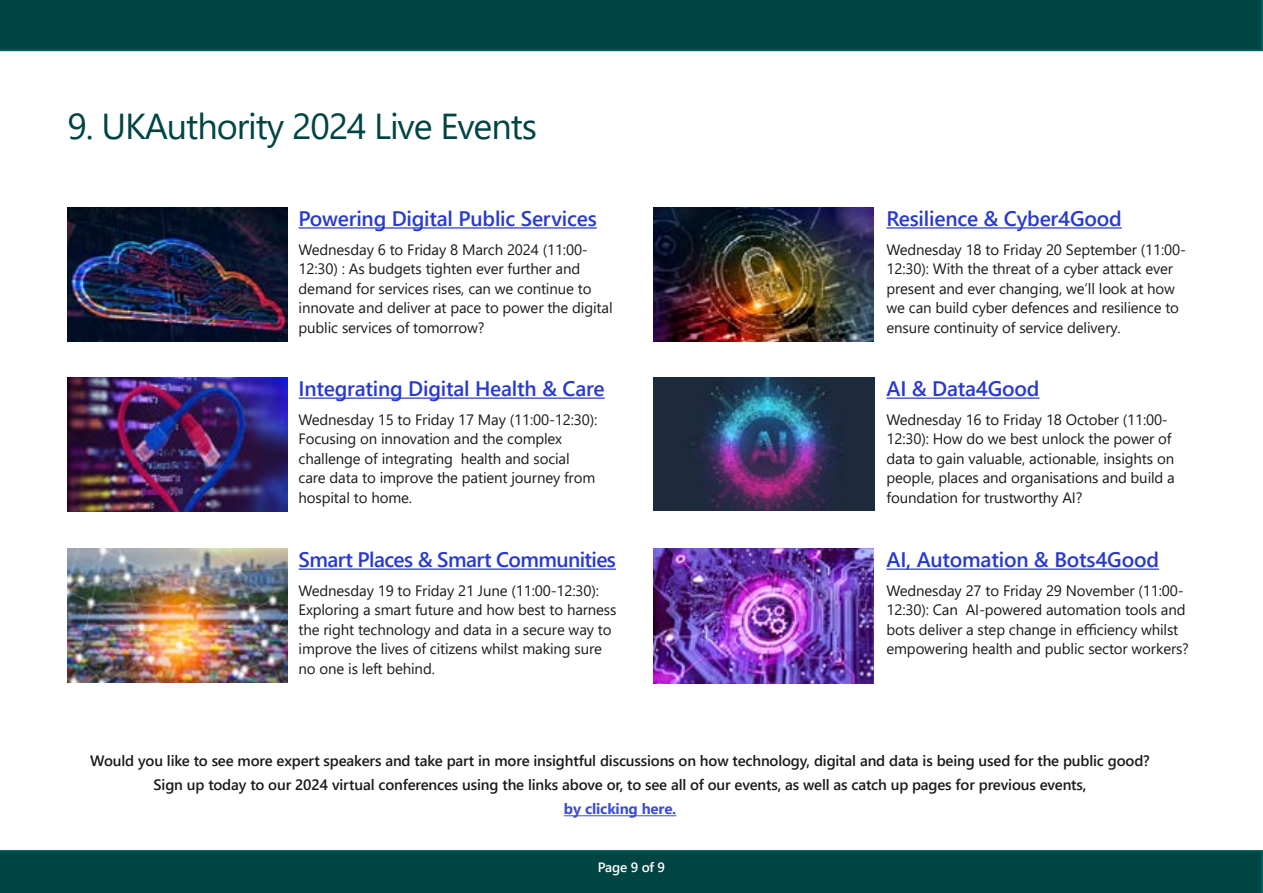
<style>
.page{position:relative;width:1263px;height:893px;background:#fff}
.page>*{position:absolute;margin:0;border:0;box-sizing:border-box;transform-origin:0 0}
.t1{font:36px "Segoe UI";letter-spacing:-.03em;color:#044}
.t2{font:600 21px "Segoe UI";letter-spacing:-.01em;color:#273acd}
.t3{font:600 21px "Segoe UI";letter-spacing:-.03em;color:#273acd}
.t4{font:15px/19.5px "Segoe UI";letter-spacing:-.01em;color:#1a1a1a}
.t5{font:600 15px/24px "Segoe UI";letter-spacing:-.01em;color:#1a1a1a;text-align:center}
.t6{font:700 15px "Segoe UI";letter-spacing:-.01em;color:#3c4ed2}
.t7{font:600 13.5px "Segoe UI";letter-spacing:-.02em;color:#fff}
</style>
<div class="page">
<div style="left:0;top:850px;width:1263px;height:43px;background:#044"></div>
<div style="left:0;top:0;width:1263px;height:51px;background:#044"></div>
<img style="left:68px;top:208px;width:219px;height:133px">
<img style="left:68px;top:378px;width:219px;height:133px">
<img style="left:68px;top:549px;width:219px;height:133px">
<img style="left:653px;top:208px;width:220px;height:133px">
<img style="left:653px;top:378px;width:222px;height:133px">
<img style="left:653px;top:549px;width:220px;height:134px">
<hr style="left:299px;top:227px;width:298px;height:2px;background:#273acd">
<hr style="left:299px;top:397px;width:306px;height:2px;background:#273acd">
<hr style="left:299px;top:568px;width:317px;height:2px;background:#273acd">
<hr style="left:886px;top:227px;width:236px;height:2px;background:#273acd">
<hr style="left:886px;top:397px;width:154px;height:2px;background:#273acd">
<hr style="left:886px;top:568px;width:273px;height:2px;background:#273acd">
<hr style="left:564px;top:815px;width:112px;height:1px;background:#3c4ed2">
<h1 class="t1" style="left:68px;top:92px;width:471px">9. UKAuthority 2024 Live Events</h1>
<h2 class="t2" style="left:299px;top:199px;width:300px">Powering Digital Public Services</h2>
<p class="t4" style="left:299px;top:238px;width:316px">Wednesday 6 to Friday 8 March 2024 (11:00- 12:30) : As budgets tighten ever further and demand for services rises, can we continue to innovate and deliver at pace to power the digital public services of tomorrow?</p>
<h2 class="t2" style="left:299px;top:369px;width:307px">Integrating Digital Health &amp; Care</h2>
<p class="t4" style="left:299px;top:408px;width:300px">Wednesday 15 to Friday 17 May (11:00-12:30):<br>Focusing on innovation and the complex challenge of integrating health and social care data to improve the patient journey from hospital to home.</p>
<h2 class="t3" style="left:299px;top:540px;width:319px">Smart Places &amp; Smart Communities</h2>
<p class="t4" style="left:299px;top:579px;width:319px">Wednesday 19 to Friday 21 June (11:00-12:30):<br>Exploring a smart future and how best to harness the right technology and data in a secure way to improve the lives of citizens whilst making sure no one is left behind.</p>
<h2 class="t2" style="left:886px;top:199px;width:237px">Resilience &amp; Cyber4Good</h2>
<p class="t4" style="left:886px;top:238px;width:301px">Wednesday 18 to Friday 20 September (11:00- 12:30): With the threat of a cyber attack ever present and ever changing, we’ll look at how we can build cyber defences and resilience to ensure continuity of service delivery.</p>
<h2 class="t2" style="left:886px;top:369px;width:155px">AI &amp; Data4Good</h2>
<p class="t4" style="left:886px;top:408px;width:290px">Wednesday 16 to Friday 18 October (11:00- 12:30): How do we best unlock the power of data to gain valuable, actionable, insights on people, places and organisations and build a foundation for trustworthy AI?</p>
<h2 class="t2" style="left:886px;top:540px;width:274px">AI, Automation &amp; Bots4Good</h2>
<p class="t4" style="left:886px;top:579px;width:304px">Wednesday 27 to Friday 29 November (11:00- 12:30): Can AI-powered automation tools and bots deliver a step change in efficiency whilst empowering health and public sector workers?</p>
<p class="t5" style="left:90px;top:748px;width:1061px">Would you like to see more expert speakers and take part in more insightful discussions on how technology, digital and data is being used for the public good?<br>Sign up today to our 2024 virtual conferences using the links above or, to see all of our events, as well as catch up pages for previous events,</p>
<p class="t6" style="left:564px;top:795px;width:114px">by clicking here.</p>
<p class="t7" style="left:598px;top:855px;width:69px">Page 9 of 9</p>
</div>
